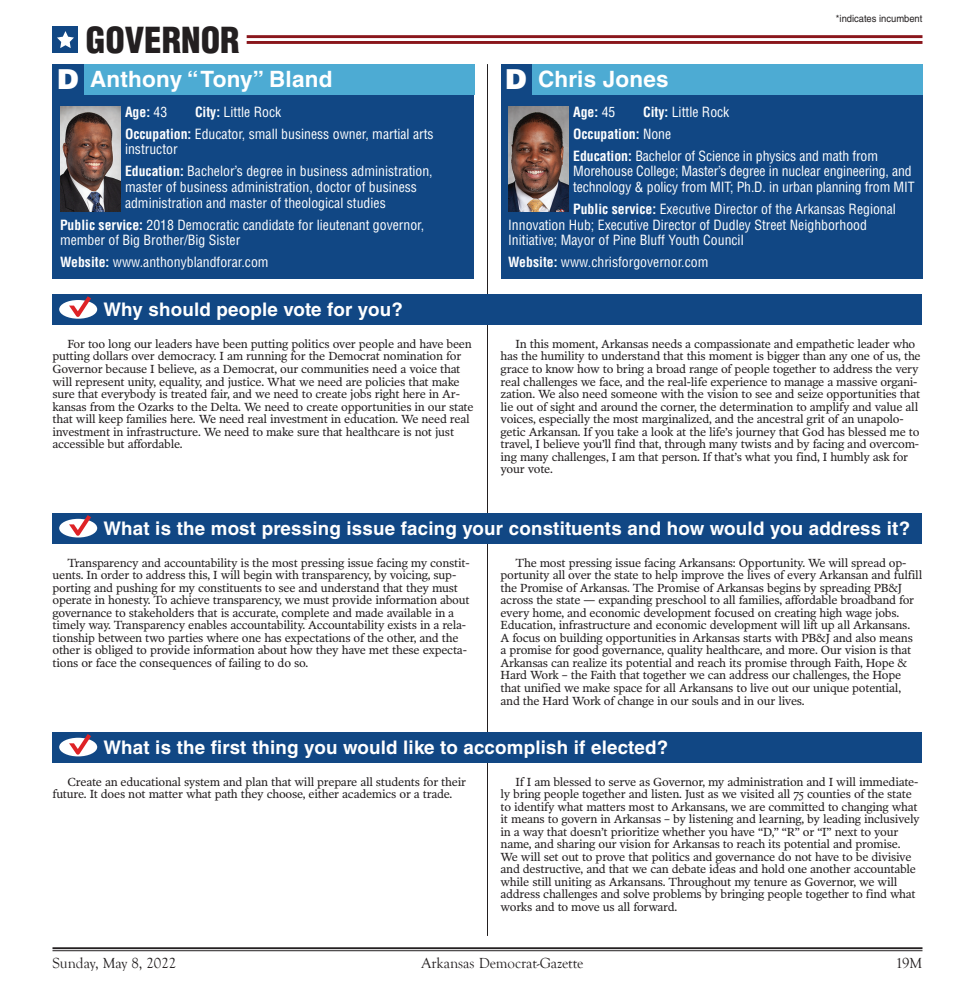
<style>
.page{position:relative;width:975px;height:987px;background:#fff}
.page>*{position:absolute;margin:0;border:0;box-sizing:border-box;transform-origin:0 0}
.t1{font:900 condensed 35px "Helvetica LT Std";color:#231f20}
.t2{font:900 27.5px "Helvetica LT Std";color:#fff}
.t3{font:700 22.5px "Helvetica LT Std";letter-spacing:.01em;color:#fff}
.t4{font:700 18.75px "Helvetica LT Std";letter-spacing:.01em;color:#fff}
.t5{font:15px "Goudy Old Style T";letter-spacing:-.005em;color:#231f20}
.t6{font:condensed 13.75px/15.6px "Helvetica LT Std";color:#fff}
.t7{font:700 condensed 13.75px "Helvetica LT Std";color:#fff}
.Bodytype{font:11.88px/12.5px "Poynter OS Text Two";letter-spacing:-.02em;color:#231f20}
.agate_9_on_10{font:10px "Helvetica LT Std";color:#231f20;scale:.94 1}
.s1{font-weight:400}
.s2{font-weight:700}
</style>
<div class="page">
<hr style="left:487px;top:64px;width:1px;height:871px;background:#231f20">
<div style="left:52px;top:513px;width:870px;height:30px;background:#114784"></div>
<div style="left:59px;top:518px;width:38px;height:19px;background:#fff;border-radius:50%"></div>
<svg style="left:69px;top:515px;width:22px;height:20px"></svg>
<div style="left:52px;top:294px;width:870px;height:30px;background:#114784"></div>
<div style="left:59px;top:300px;width:38px;height:18px;background:#fff;border-radius:50%"></div>
<svg style="left:69px;top:296px;width:22px;height:21px"></svg>
<div style="left:52px;top:732px;width:870px;height:30px;background:#114784"></div>
<div style="left:59px;top:737px;width:38px;height:19px;background:#fff;border-radius:50%"></div>
<svg style="left:69px;top:734px;width:22px;height:20px"></svg>
<div style="left:52px;top:26px;width:26px;height:27px;background:#114784"></div>
<svg style="left:57px;top:31px;width:17px;height:17px"></svg>
<hr style="left:247px;top:35px;width:675px;height:3px;background:#8a161c">
<hr style="left:247px;top:41px;width:675px;height:3px;background:#8a161c">
<hr style="left:52px;top:947px;width:870px;height:1px;background:#231f20">
<hr style="left:52px;top:950px;width:870px;height:1px;background:#231f20">
<div style="left:52px;top:64px;width:422px;height:215px;background:#114784"></div>
<div style="left:84px;top:64px;width:390px;height:30px;background:#4dabd3"></div>
<img style="left:60px;top:107px;width:60px;height:105px">
<div style="left:501px;top:64px;width:421px;height:215px;background:#114784"></div>
<div style="left:532px;top:64px;width:390px;height:30px;background:#4dabd3"></div>
<img style="left:508px;top:107px;width:60px;height:105px">
<p class="agate_9_on_10" style="left:836px;top:13px;width:94px">*indicates incumbent</p>
<p class="t1" style="left:86px;top:18px;width:155px">GOVERNOR</p>
<p class="t3" style="left:90px;top:65px;width:244px">Anthony “ Tony” Bland</p>
<p class="t7" style="left:125px;top:103px;width:44px">Age: <span class="s1">43</span></p>
<p class="t6" style="left:195px;top:104px;width:88px"><span class="s2">City:</span> Little Rock</p>
<p class="t6" style="left:125px;top:126px;width:310px"><span class="s2">Occupation:</span> Educator, small business owner, martial arts instructor</p>
<p class="t6" style="left:125px;top:163px;width:309px"><span class="s2">Education:</span> Bachelor’s degree in business administration, master of business administration, doctor of business administration and master of theological studies</p>
<p class="t6" style="left:60px;top:216px;width:366px"><span class="s2">Public service:</span> 2018 Democratic candidate for lieutenant governor, member of Big Brother/Big Sister</p>
<p class="t6" style="left:60px;top:254px;width:210px"><span class="s2">Website:</span> www.anthonyblandforar.com</p>
<p class="t2" style="left:57px;top:61px;width:23px">D</p>
<p class="t3" style="left:538px;top:65px;width:132px">Chris Jones</p>
<p class="t7" style="left:573px;top:103px;width:44px">Age: <span class="s1">45</span></p>
<p class="t6" style="left:643px;top:104px;width:88px"><span class="s2">City:</span> Little Rock</p>
<p class="t7" style="left:573px;top:125px;width:100px">Occupation: <span class="s1">None</span></p>
<p class="t6" style="left:573px;top:148px;width:343px"><span class="s2">Education:</span> Bachelor of Science in physics and math from<br>Morehouse College; Master’s degree in nuclear engineering, and technology &amp; policy from MIT; Ph.D. in urban planning from MIT</p>
<p class="t6" style="left:508px;top:201px;width:389px;text-indent:65px"><span class="s2">Public service:</span> Executive Director of the Arkansas Regional<br>Innovation Hub; Executive Director of Dudley Street Neighborhood<br>Initiative; Mayor of Pine Bluff Youth Council</p>
<p class="t6" style="left:508px;top:254px;width:202px"><span class="s2">Website:</span> www.chrisforgovernor.com</p>
<p class="t2" style="left:505px;top:61px;width:23px">D</p>
<p class="t4" style="left:103px;top:298px;width:301px">Why should people vote for you?</p>
<p class="Bodytype" style="left:52px;top:337px;width:423px;text-indent:15px">For too long our leaders have been putting politics over people and have been putting dollars over democracy. I am running for the Democrat nomination for Governor because I believe, as a Democrat, our communities need a voice that will represent unity, equality, and justice. What we need are policies that make sure that everybody is treated fair, and we need to create jobs right here in Ar&shy;kansas from the Ozarks to the Delta. We need to create opportunities in our state that will keep families here. We need real investment in education. We need real investment in infrastructure. We need to make sure that healthcare is not just accessible but affordable.</p>
<p class="Bodytype" style="left:501px;top:337px;width:422px;text-indent:15px">In this moment, Arkansas needs a compassionate and empathetic leader who has the humility to understand that this moment is bigger than any one of us, the grace to know how to bring a broad range of people together to address the very real challenges we face, and the real-life experience to manage a massive organi&shy;zation. We also need someone with the vision to see and seize opportunities that lie out of sight and around the corner, the determination to amplify and value all voices, especially the most marginalized, and the ancestral grit of an unapolo&shy;getic Arkansan. If you take a look at the life’s journey that God has blessed me to travel, I believe you’ll find that, through many twists and by facing and overcom&shy;ing many challenges, I am that person. If that’s what you find, I humbly ask for your vote.</p>
<p class="t4" style="left:103px;top:516px;width:808px">What is the most pressing issue facing your constituents and how would you address it?</p>
<p class="Bodytype" style="left:52px;top:556px;width:419px;text-indent:15px">Transparency and accountability is the most pressing issue facing my constit&shy;uents. In order to address this, I will begin with transparency, by voicing, sup&shy;porting and pushing for my constituents to see and understand that they must operate in honesty. To achieve transparency, we must provide information about governance to stakeholders that is accurate, complete and made available in a timely way. Transparency enables accountability. Accountability exists in a rela&shy;tionship between two parties where one has expectations of the other, and the other is obliged to provide information about how they have met these expecta&shy;tions or face the consequences of failing to do so.</p>
<p class="Bodytype" style="left:501px;top:556px;width:423px;text-indent:15px">The most pressing issue facing Arkansans: Opportunity. We will spread op&shy;portunity all over the state to help improve the lives of every Arkansan and fulfill the Promise of Arkansas. The Promise of Arkansas begins by spreading PB&amp;J across the state — expanding preschool to all families, affordable broadband for every home, and economic development focused on creating high wage jobs.<br>Education, infrastructure and economic development will lift up all Arkansans.<br>A focus on building opportunities in Arkansas starts with PB&amp;J and also means<br>a promise for good governance, quality healthcare, and more. Our vision is that Arkansas can realize its potential and reach its promise through Faith, Hope &amp; Hard Work – the Faith that together we can address our challenges, the Hope that unified we make space for all Arkansans to live out our unique potential, and the Hard Work of change in our souls and in our lives.</p>
<p class="t4" style="left:103px;top:735px;width:566px">What is the first thing you would like to accomplish if elected?</p>
<p class="Bodytype" style="left:52px;top:775px;width:415px;text-indent:15px">Create an educational system and plan that will prepare all students for their future. It does not matter what path they choose, either academics or a trade.</p>
<p class="Bodytype" style="left:501px;top:775px;width:421px;text-indent:15px">If I am blessed to serve as Governor, my administration and I will immediate&shy;ly bring people together and listen. Just as we visited all 75 counties of the state to identify what matters most to Arkansans, we are committed to changing what it means to govern in Arkansas – by listening and learning, by leading inclusively in a way that doesn’t prioritize whether you have “D,” “R” or “I” next to your name, and sharing our vision for Arkansas to reach its potential and promise.<br>We will set out to prove that politics and governance do not have to be divisive and destructive, and that we can debate ideas and hold one another accountable while still uniting as Arkansans. Throughout my tenure as Governor, we will address challenges and solve problems by bringing people together to find what works and to move us all forward.</p>
<p class="t5" style="left:52px;top:954px;width:125px">Sunday, May 8, 2022</p>
<p class="t5" style="left:422px;top:954px;width:163px">Arkansas Democrat-Gazette</p>
<p class="t5" style="left:895px;top:954px;width:29px">19M</p>
</div>
